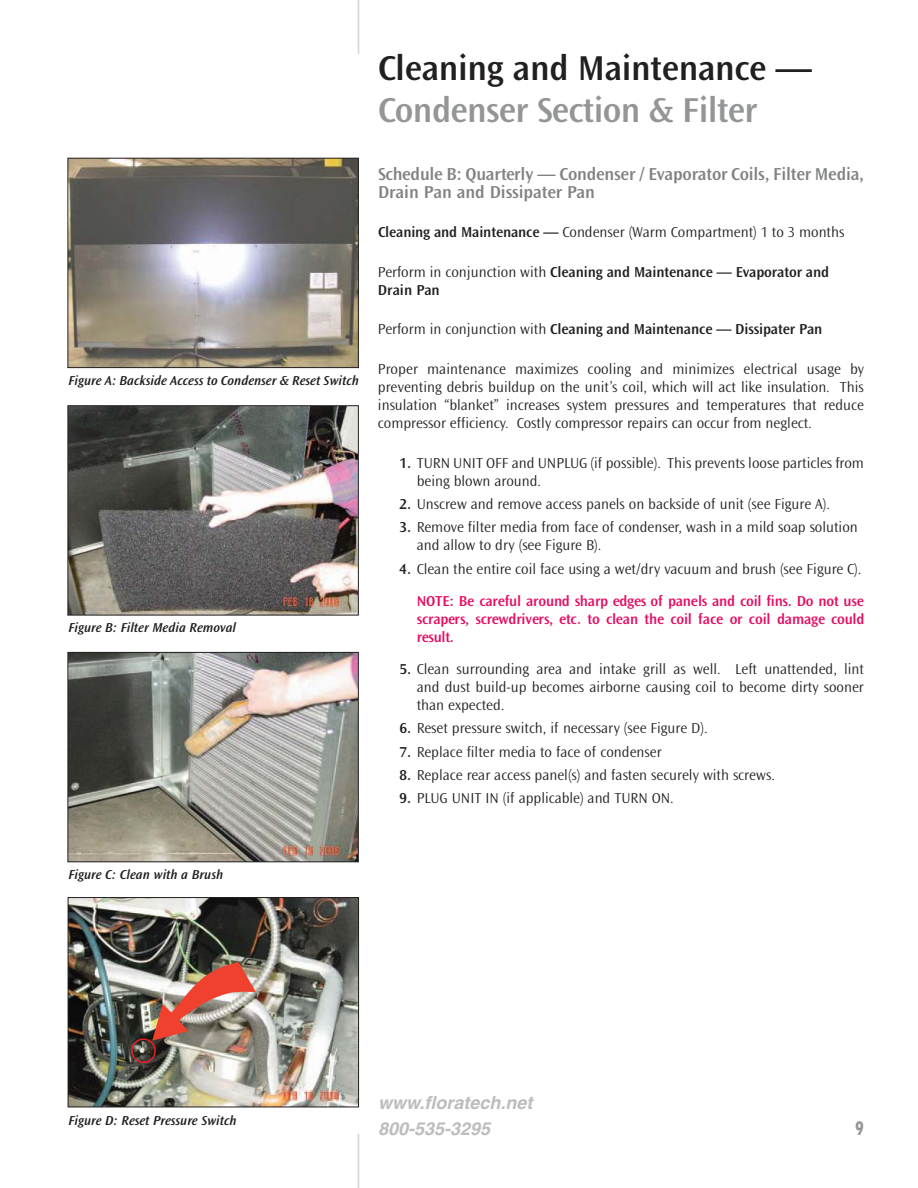
<style>
.page{position:relative;width:918px;height:1188px;background:#fff}
.page>*{position:absolute;margin:0;border:0;box-sizing:border-box;transform-origin:0 0}
.t1{font:600 36px "Ocean Sans";letter-spacing:-.01em;color:#221f1f}
.t2{font:600 36px "Ocean Sans";letter-spacing:-.02em;color:#939597}
.t3{font:600 18px/18px "Ocean Sans";letter-spacing:-.015em;color:#808284}
.t4{font:italic 700 18px/25.5px "Helvetica";color:#bbbdbf}
.t5{font:700 condensed 18px "Futura";color:#939597}
.t6{font:300 15px/18px "Ocean Sans";color:#221f1f;text-align:justify}
.t7{font:600 15px/18px "Ocean Sans";letter-spacing:-.01em;color:#221f1f}
.t8{font:600 15px/18px "Ocean Sans";letter-spacing:-.015em;color:#e50d62}
.t9{font:italic 600 13.5px "Ocean Sans";color:#221f1f}
.s1{font-weight:600}
.s2{font-weight:300}
.s3{font-weight:600;color:#e50d62}
</style>
<div class="page">
<hr style="left:358px;top:1134px;width:1px;height:54px;background:#d1d2d4">
<hr style="left:358px;top:0;width:1px;height:54px;background:#d1d2d4">
<img style="left:70px;top:160px;width:287px;height:206px">
<div style="left:68px;top:158px;width:291px;height:210px;border:1px solid #221f1f"></div>
<img style="left:70px;top:654px;width:287px;height:206px">
<div style="left:68px;top:652px;width:291px;height:210px;border:1px solid #221f1f"></div>
<img style="left:70px;top:407px;width:287px;height:206px">
<div style="left:68px;top:405px;width:291px;height:210px;border:1px solid #221f1f"></div>
<img style="left:70px;top:899px;width:287px;height:206px">
<div style="left:68px;top:897px;width:291px;height:210px;border:1px solid #221f1f"></div>
<img style="left:131px;top:961px;width:125px;height:102px">
<p class="t9" style="left:68px;top:375px;width:292px">Figure A: Backside Access to Condenser &amp; Reset Switch</p>
<p class="t9" style="left:68px;top:622px;width:169px">Figure B: Filter Media Removal</p>
<h1 class="t1" style="left:378px;top:53px;width:435px">Cleaning and Maintenance —</h1>
<h1 class="t2" style="left:378px;top:95px;width:381px">Condenser Section &amp; Filter</h1>
<p class="t3" style="left:378px;top:166px;width:488px">Schedule B: Quarterly — Condenser / Evaporator Coils, Filter Media,<br>Drain Pan and Dissipater Pan</p>
<p class="t6" style="left:378px;top:224px;width:468px"><span class="s1">Cleaning and Maintenance —</span> Condenser (Warm Compartment) 1 to 3 months</p>
<p class="t7" style="left:378px;top:264px;width:453px"><span class="s2">Perform in conjunction with</span> Cleaning and Maintenance — Evaporator and<br>Drain Pan</p>
<p class="t7" style="left:378px;top:321px;width:446px"><span class="s2">Perform in conjunction with</span> Cleaning and Maintenance — Dissipater Pan</p>
<p class="t6" style="left:378px;top:361px;width:488px">Proper maintenance maximizes cooling and minimizes electrical usage by preventing debris buildup on the unit’s coil, which will act like insulation. This insulation “blanket” increases system pressures and temperatures that reduce compressor efficiency. Costly compressor repairs can occur from neglect.</p>
<p class="t6" style="left:417px;top:455px;width:449px;text-indent:-17px"><span class="s1">1.</span> TURN UNIT OFF and UNPLUG (if possible). This prevents loose particles from being blown around.</p>
<p class="t6" style="left:400px;top:496px;width:432px"><span class="s1">2.</span> Unscrew and remove access panels on backside of unit (see Figure A).</p>
<p class="t6" style="left:417px;top:519px;width:443px;text-indent:-17px"><span class="s1">3.</span> Remove filter media from face of condenser, wash in a mild soap solution and allow to dry (see Figure B).</p>
<p class="t6" style="left:400px;top:554px;width:466px;line-height:32.4px;text-align:right"><span class="s1">4.</span> Clean the entire coil face using a wet/dry vacuum and brush (see Figure C).<br><span class="s3">NOTE: Be careful around sharp edges of panels and coil fins. Do not use</span></p>
<p class="t8" style="left:417px;top:611px;width:449px">scrapers, screwdrivers, etc. to clean the coil face or coil damage could result.</p>
<p class="t6" style="left:417px;top:661px;width:449px;text-indent:-17px"><span class="s1">5.</span> Clean surrounding area and intake grill as well. Left unattended, lint and dust build-up becomes airborne causing coil to become dirty sooner than expected.</p>
<p class="t6" style="left:400px;top:720px;width:310px"><span class="s1">6.</span> Reset pressure switch, if necessary (see Figure D).</p>
<p class="t6" style="left:400px;top:743px;width:264px"><span class="s1">7.</span> Replace filter media to face of condenser</p>
<p class="t6" style="left:400px;top:767px;width:377px"><span class="s1">8.</span> Replace rear access panel(s) and fasten securely with screws.</p>
<p class="t6" style="left:400px;top:790px;width:276px"><span class="s1">9.</span> PLUG UNIT IN (if applicable) and TURN ON.</p>
<p class="t9" style="left:68px;top:869px;width:156px">Figure C: Clean with a Brush</p>
<p class="t9" style="left:68px;top:1115px;width:170px">Figure D: Reset Pressure Switch</p>
<p class="t4" style="left:378px;top:1090px;width:156px">www.floratech.net<br>800-535-3295</p>
<p class="t5" style="left:855px;top:1118px;width:10px">9</p>
</div>
